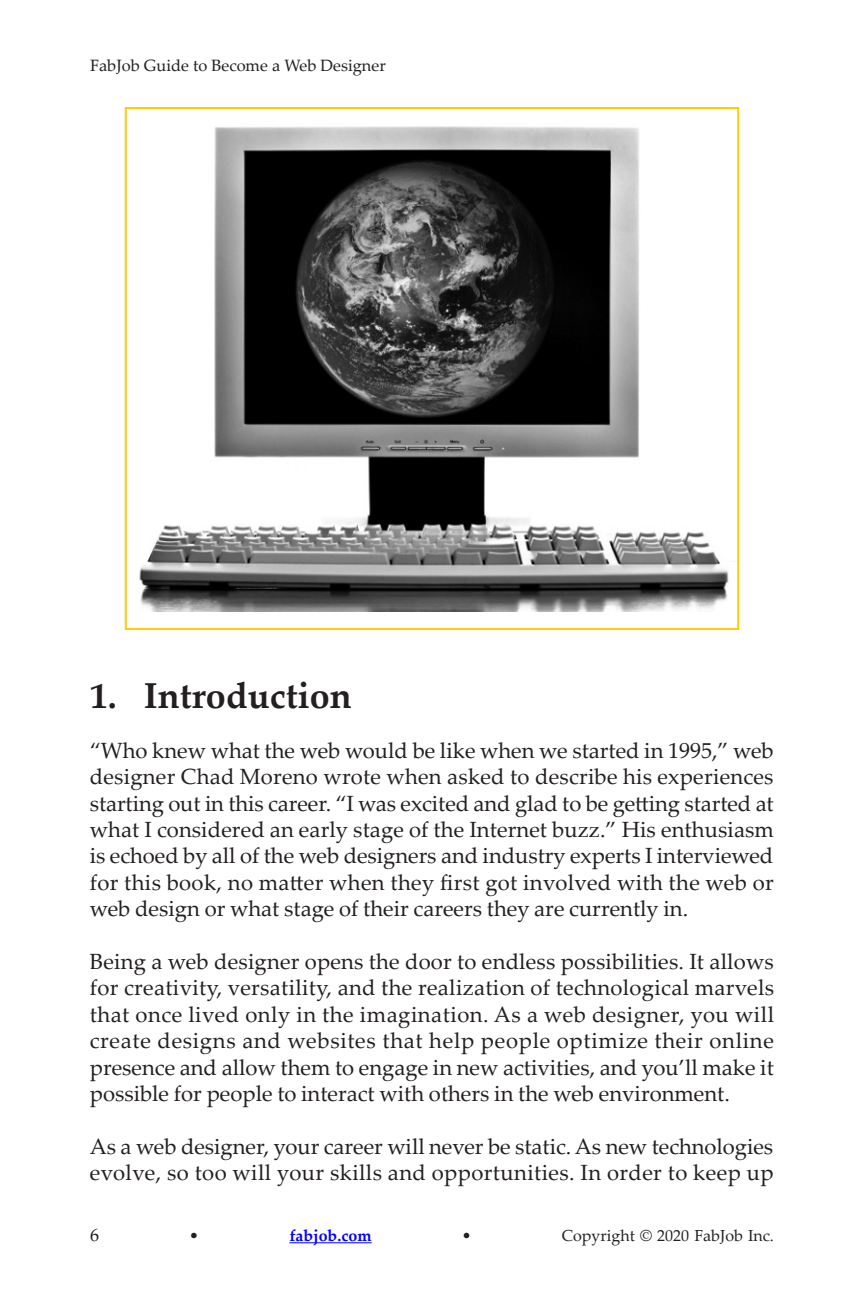
<style>
.page{position:relative;width:864px;height:1296px;background:#fff}
.page>*{position:absolute;margin:0;border:0;box-sizing:border-box;transform-origin:0 0}
.Heading_1{font:700 36px "Palatino Linotype";color:#231f20}
.Body_Text_Tight{font:22px/26.4px "Palatino Linotype";color:#231f20;text-align:justify}
.t1{font:18px "Palatino Linotype";color:#231f20}
.t2{font:16.4px "Palatino Linotype";color:#231f20}
.t3{font:16px "Palatino Linotype";color:#231f20}
.t4{font:700 16px "Palatino Linotype";color:#00f}
</style>
<div class="page">
<hr style="left:289px;top:1242px;width:83px;height:1px;background:#00f">
<img style="left:139px;top:126px;width:590px;height:486px">
<div style="left:125px;top:107px;width:614px;height:523px;border:2px solid #fecd08"></div>
<p class="t2" style="left:90px;top:54px;width:297px">FabJob Guide to Become a Web Designer</p>
<p class="Heading_1" style="left:90px;top:671px;width:263px">1. Introduction</p>
<p class="Body_Text_Tight" style="left:90px;top:736px;width:686px">“Who knew what the web would be like when we started in 1995,” web designer Chad Moreno wrote when asked to describe his experiences starting out in this career. “I was excited and glad to be getting started at what I considered an early stage of the Internet buzz.” His enthusiasm is echoed by all of the web designers and industry experts I interviewed for this book, no matter when they first got involved with the web or web design or what stage of their careers they are currently in.</p>
<p class="Body_Text_Tight" style="left:90px;top:947px;width:686px">Being a web designer opens the door to endless possibilities. It allows for creativity, versatility, and the realization of technological marvels that once lived only in the imagination. As a web designer, you will create designs and websites that help people optimize their online presence and allow them to engage in new activities, and you’ll make it possible for people to interact with others in the web environment.</p>
<p class="Body_Text_Tight" style="left:90px;top:1132px;width:685px">As a web designer, your career will never be static. As new technologies evolve, so too will your skills and opportunities. In order to keep up</p>
<p class="t1" style="left:90px;top:1222px;width:10px">6</p>
<p class="t3" style="left:189px;top:1224px;width:11px">•</p>
<p class="t4" style="left:289px;top:1224px;width:84px">fabjob.com</p>
<p class="t3" style="left:462px;top:1224px;width:11px">•</p>
<p class="t3" style="left:562px;top:1224px;width:214px">Copyright © 2020 FabJob Inc.</p>
</div>
